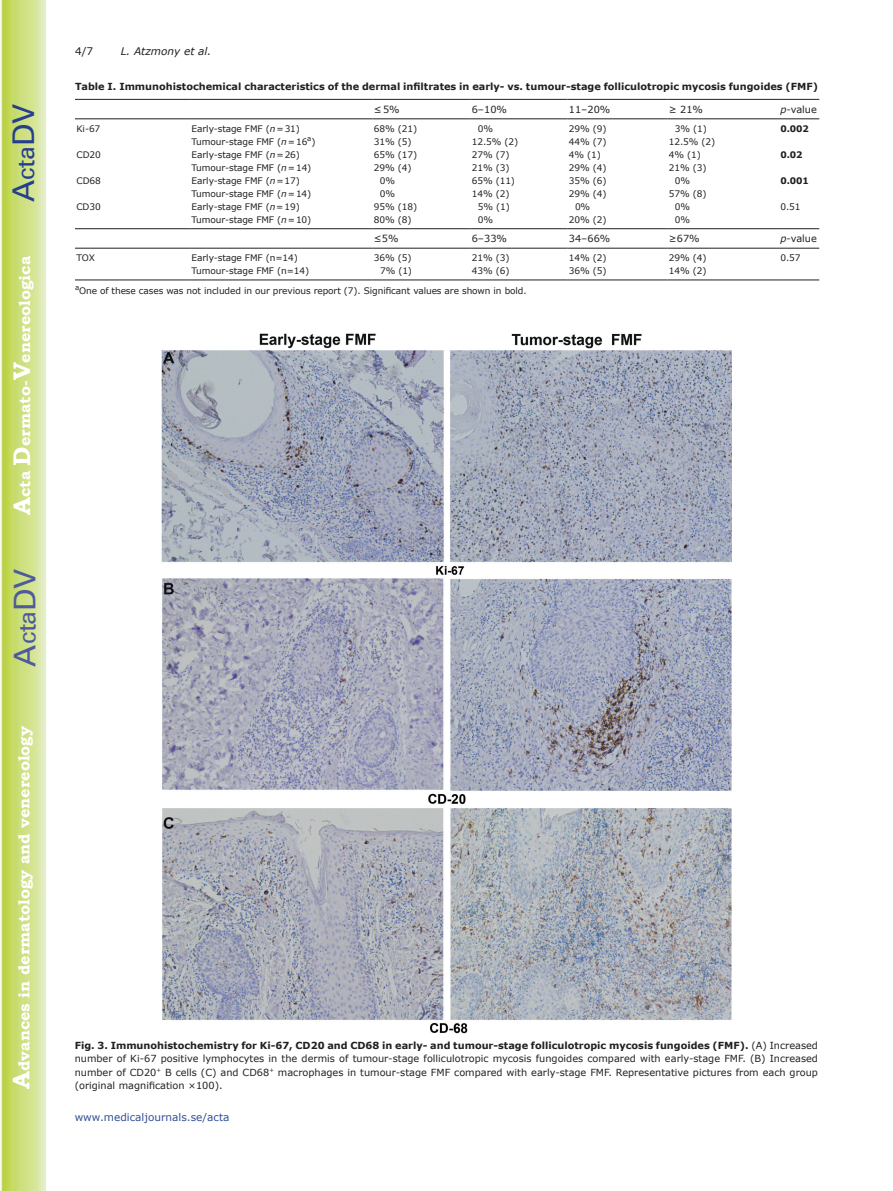
<style>
.page{position:relative;width:893px;height:1191px;background:#fff}
.page>*{position:absolute;margin:0;border:0;box-sizing:border-box;transform-origin:0 0}
.t1{font:30px "Univers";color:#4d5a9e}
.t2{font:30px "Univers";color:#253f8e}
.t3{font:700 15.75px "Bookman Old Style";color:#fff}
.t4{font:10.5px "Verdana";color:#324f95}
.t5{font:italic 10.5px "Verdana";color:#231f20}
.t6{font:10.5px "Verdana";color:#231f20}
.t7{font:9.75px/13.5px "Verdana";color:#231f20;text-align:justify}
.t8{font:700 9.75px "Verdana";color:#231f20}
.t9{font:9px "Verdana";letter-spacing:-.01em;color:#231f20}
.t10{font:700 9px "Verdana";letter-spacing:-.01em;color:#231f20}
.s1{font-size:24px}
.s2{font-style:italic}
.s3{font-weight:700}
</style>
<div class="page">
<svg style="left:1px;top:0;width:45px;height:1191px;background:#cfe084"></svg>
<img style="left:161px;top:333px;width:571px;height:701px">
<hr style="left:75px;top:99px;width:115px;height:1px;background:#231f20">
<hr style="left:190px;top:99px;width:182px;height:1px;background:#231f20">
<hr style="left:372px;top:99px;width:98px;height:1px;background:#231f20">
<hr style="left:470px;top:99px;width:97px;height:1px;background:#231f20">
<hr style="left:567px;top:99px;width:100px;height:1px;background:#231f20">
<hr style="left:667px;top:99px;width:112px;height:1px;background:#231f20">
<hr style="left:779px;top:99px;width:40px;height:1px;background:#231f20">
<hr style="left:75px;top:118px;width:115px;height:1px;background:#231f20">
<hr style="left:190px;top:118px;width:182px;height:1px;background:#231f20">
<hr style="left:372px;top:118px;width:98px;height:1px;background:#231f20">
<hr style="left:470px;top:118px;width:97px;height:1px;background:#231f20">
<hr style="left:567px;top:118px;width:100px;height:1px;background:#231f20">
<hr style="left:667px;top:118px;width:112px;height:1px;background:#231f20">
<hr style="left:779px;top:118px;width:40px;height:1px;background:#231f20">
<hr style="left:75px;top:228px;width:115px;height:1px;background:#231f20">
<hr style="left:190px;top:228px;width:182px;height:1px;background:#231f20">
<hr style="left:372px;top:228px;width:98px;height:1px;background:#231f20">
<hr style="left:470px;top:228px;width:97px;height:1px;background:#231f20">
<hr style="left:567px;top:228px;width:100px;height:1px;background:#231f20">
<hr style="left:667px;top:228px;width:112px;height:1px;background:#231f20">
<hr style="left:779px;top:228px;width:40px;height:1px;background:#231f20">
<hr style="left:75px;top:248px;width:115px;height:1px;background:#231f20">
<hr style="left:190px;top:248px;width:182px;height:1px;background:#231f20">
<hr style="left:372px;top:248px;width:98px;height:1px;background:#231f20">
<hr style="left:470px;top:248px;width:97px;height:1px;background:#231f20">
<hr style="left:567px;top:248px;width:100px;height:1px;background:#231f20">
<hr style="left:667px;top:248px;width:112px;height:1px;background:#231f20">
<hr style="left:779px;top:248px;width:40px;height:1px;background:#231f20">
<hr style="left:190px;top:279px;width:182px;height:1px;background:#231f20">
<hr style="left:372px;top:279px;width:98px;height:1px;background:#231f20">
<hr style="left:470px;top:279px;width:97px;height:1px;background:#231f20">
<hr style="left:567px;top:279px;width:100px;height:1px;background:#231f20">
<hr style="left:667px;top:279px;width:112px;height:1px;background:#231f20">
<hr style="left:779px;top:279px;width:40px;height:1px;background:#231f20">
<hr style="left:75px;top:279px;width:115px;height:1px;background:#231f20">
<h1 class="t2" style="left:6px;top:202px;width:100px;rotate:-90deg">A<span class="s1">cta</span>DV</h1>
<h2 class="t3" style="left:15px;top:515px;width:260px;rotate:-90deg"><span class="s1">A</span>cta <span class="s1">D</span>ermato-<span class="s1">V</span>enereologica</h2>
<h1 class="t1" style="left:7px;top:666px;width:100px;rotate:-90deg">A<span class="s1">cta</span>DV</h1>
<h2 class="t3" style="left:15px;top:1088px;width:364px;rotate:-90deg"><span class="s1">A</span>dvances in dermatology and venereology</h2>
<p class="t6" style="left:75px;top:44px;width:20px">4/7</p>
<p class="t5" style="left:121px;top:44px;width:92px">L. Atzmony et al.</p>
<p class="t8" style="left:75px;top:80px;width:745px">Table I. Immunohistochemical characteristics of the dermal infiltrates in early- vs. tumour-stage folliculotropic mycosis fungoides (FMF)</p>
<p class="t7" style="left:374px;top:103px;width:27px">≤5%</p>
<p class="t7" style="left:472px;top:103px;width:37px">6–10%</p>
<p class="t7" style="left:569px;top:103px;width:43px">11–20%</p>
<p class="t7" style="left:669px;top:103px;width:36px">≥ 21%</p>
<p class="t7" style="left:780px;top:103px;width:38px"><span class="s2">p</span>-value</p>
<p class="t9" style="left:76px;top:123px;width:25px">Ki-67</p>
<p class="t9" style="left:192px;top:123px;width:110px">Early-stage FMF (<span class="s2">n</span>=31)</p>
<p class="t9" style="left:374px;top:123px;width:45px">68% (21)</p>
<p class="t9" style="left:478px;top:123px;width:17px">0%</p>
<p class="t9" style="left:569px;top:123px;width:39px">29% (9)</p>
<p class="t9" style="left:675px;top:123px;width:34px">3% (1)</p>
<p class="t10" style="left:780px;top:123px;width:30px">0.002</p>
<p class="t9" style="left:192px;top:136px;width:125px">Tumour-stage FMF (<span class="s2">n</span>=16<sup>a</sup>)</p>
<p class="t9" style="left:374px;top:136px;width:39px">31% (5)</p>
<p class="t9" style="left:472px;top:136px;width:48px">12.5% (2)</p>
<p class="t9" style="left:569px;top:136px;width:39px">44% (7)</p>
<p class="t9" style="left:669px;top:136px;width:48px">12.5% (2)</p>
<p class="t9" style="left:77px;top:149px;width:26px">CD20</p>
<p class="t9" style="left:192px;top:149px;width:110px">Early-stage FMF (<span class="s2">n</span>=26)</p>
<p class="t9" style="left:374px;top:149px;width:45px">65% (17)</p>
<p class="t9" style="left:472px;top:149px;width:39px">27% (7)</p>
<p class="t9" style="left:569px;top:149px;width:34px">4% (1)</p>
<p class="t9" style="left:669px;top:149px;width:34px">4% (1)</p>
<p class="t10" style="left:780px;top:149px;width:24px">0.02</p>
<p class="t9" style="left:192px;top:162px;width:121px">Tumour-stage FMF (<span class="s2">n</span>=14)</p>
<p class="t9" style="left:374px;top:162px;width:39px">29% (4)</p>
<p class="t9" style="left:472px;top:162px;width:39px">21% (3)</p>
<p class="t9" style="left:569px;top:162px;width:39px">29% (4)</p>
<p class="t9" style="left:669px;top:162px;width:39px">21% (3)</p>
<p class="t9" style="left:76px;top:175px;width:26px">CD68</p>
<p class="t9" style="left:192px;top:175px;width:110px">Early-stage FMF (<span class="s2">n</span>=17)</p>
<p class="t9" style="left:380px;top:175px;width:17px">0%</p>
<p class="t9" style="left:472px;top:175px;width:45px">65% (11)</p>
<p class="t9" style="left:569px;top:175px;width:39px">35% (6)</p>
<p class="t9" style="left:675px;top:175px;width:17px">0%</p>
<p class="t10" style="left:780px;top:175px;width:30px">0.001</p>
<p class="t9" style="left:192px;top:188px;width:121px">Tumour-stage FMF (<span class="s2">n</span>=14)</p>
<p class="t9" style="left:380px;top:188px;width:17px">0%</p>
<p class="t9" style="left:472px;top:188px;width:39px">14% (2)</p>
<p class="t9" style="left:569px;top:188px;width:39px">29% (4)</p>
<p class="t9" style="left:669px;top:188px;width:39px">57% (8)</p>
<p class="t9" style="left:76px;top:201px;width:26px">CD30</p>
<p class="t9" style="left:192px;top:201px;width:110px">Early-stage FMF (<span class="s2">n</span>=19)</p>
<p class="t9" style="left:374px;top:201px;width:45px">95% (18)</p>
<p class="t9" style="left:478px;top:201px;width:34px">5% (1)</p>
<p class="t9" style="left:575px;top:201px;width:17px">0%</p>
<p class="t9" style="left:675px;top:201px;width:17px">0%</p>
<p class="t9" style="left:780px;top:201px;width:22px">0.51</p>
<p class="t9" style="left:192px;top:214px;width:121px">Tumour-stage FMF (<span class="s2">n</span>=10)</p>
<p class="t9" style="left:374px;top:214px;width:39px">80% (8)</p>
<p class="t9" style="left:478px;top:214px;width:17px">0%</p>
<p class="t9" style="left:569px;top:214px;width:39px">20% (2)</p>
<p class="t9" style="left:675px;top:214px;width:17px">0%</p>
<p class="t7" style="left:374px;top:232px;width:26px">≤5%</p>
<p class="t7" style="left:472px;top:232px;width:37px">6–33%</p>
<p class="t7" style="left:569px;top:232px;width:43px">34–66%</p>
<p class="t7" style="left:669px;top:232px;width:32px">≥67%</p>
<p class="t7" style="left:780px;top:232px;width:38px"><span class="s2">p</span>-value</p>
<p class="t9" style="left:76px;top:252px;width:20px">TOX</p>
<p class="t9" style="left:192px;top:252px;width:108px">Early-stage FMF (n=14)</p>
<p class="t9" style="left:374px;top:252px;width:39px">36% (5)</p>
<p class="t9" style="left:472px;top:252px;width:39px">21% (3)</p>
<p class="t9" style="left:569px;top:252px;width:39px">14% (2)</p>
<p class="t9" style="left:669px;top:252px;width:39px">29% (4)</p>
<p class="t9" style="left:780px;top:252px;width:22px">0.57</p>
<p class="t9" style="left:192px;top:265px;width:119px">Tumour-stage FMF (n=14)</p>
<p class="t9" style="left:380px;top:265px;width:34px">7% (1)</p>
<p class="t9" style="left:472px;top:265px;width:39px">43% (6)</p>
<p class="t9" style="left:569px;top:265px;width:39px">36% (5)</p>
<p class="t9" style="left:669px;top:265px;width:39px">14% (2)</p>
<p class="t9" style="left:75px;top:285px;width:453px"><sup>a</sup>One of these cases was not included in our previous report (7). Significant values are shown in bold.</p>
<p class="t7" style="left:75px;top:1038px;width:745px"><span class="s3">Fig. 3. Immunohistochemistry for Ki-67, CD20 and CD68 in early- and tumour-stage folliculotropic mycosis fungoides (FMF).</span> (A) Increased number of Ki-67 positive lymphocytes in the dermis of tumour-stage folliculotropic mycosis fungoides compared with early-stage FMF. (B) Increased number of CD20<sup>+</sup> B cells (C) and CD68<sup>+</sup> macrophages in tumour-stage FMF compared with early-stage FMF. Representative pictures from each group (original magnification ×100).</p>
<p class="t4" style="left:75px;top:1110px;width:156px">www.medicaljournals.se/acta</p>
</div>
